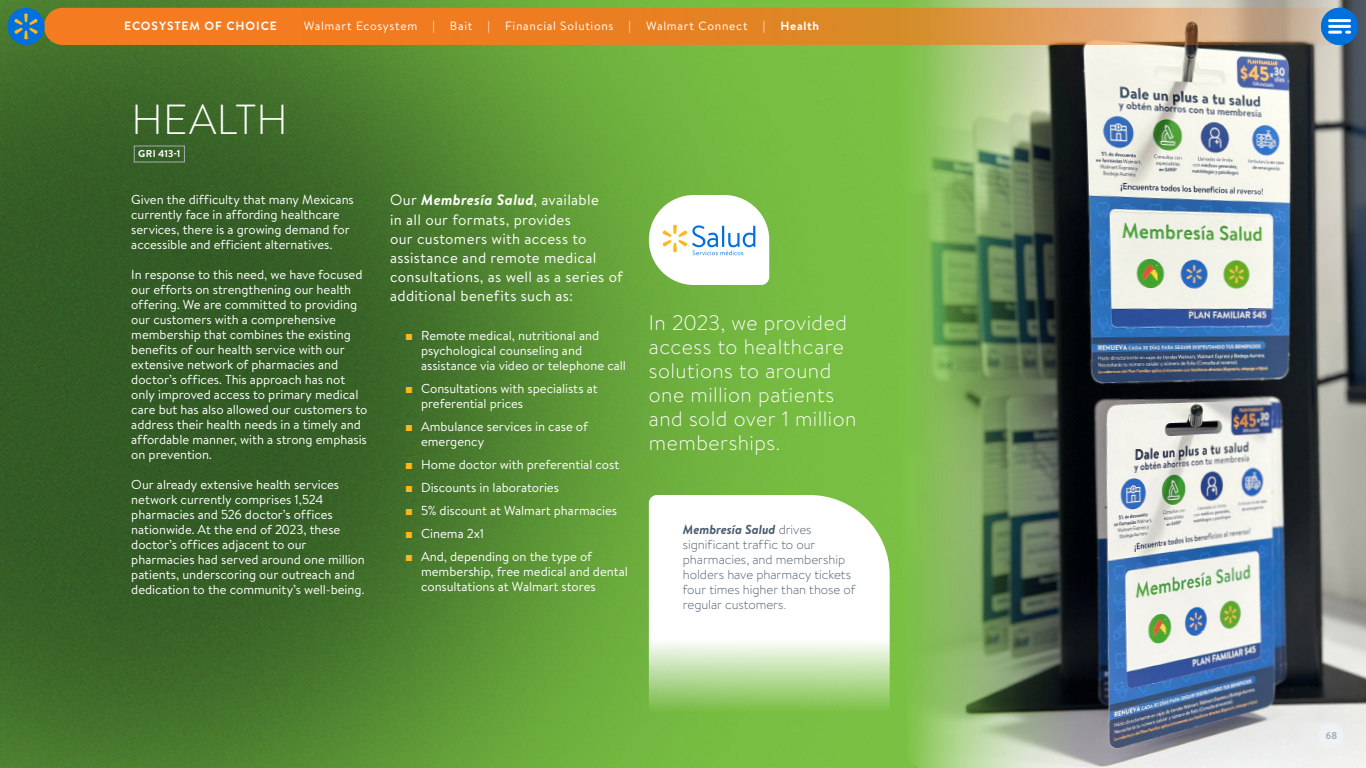
<style>
.page{position:relative;width:1366px;height:768px;background:#fff}
.page>*{position:absolute;margin:0;border:0;box-sizing:border-box;transform-origin:0 0}
.t1{font:300 42px "Bogle";letter-spacing:.005em;color:#fff}
.t2{font:300 21px/24px "Bogle";letter-spacing:.02em;color:#fff}
.t3{font:15px/19px "Bogle";letter-spacing:.02em;color:#fff}
.t4{font:13px/15px "Bogle";letter-spacing:-.005em;color:#fff}
.t5{font:300 13px/15px "Bogle";letter-spacing:-.005em;color:#4a5b6d}
.t6{font:12px "Bogle";letter-spacing:.055em;color:#fff}
.t7{font:700 12px "Bogle";letter-spacing:.075em;color:#fff}
.t8{font:700 10px "Bogle";letter-spacing:.015em;color:#fff}
.t9{font:700 10px "Bogle";color:#a4adb6}
.s1{font-weight:700;font-style:italic}
.s2{font-family:"Arial";font-weight:700;color:#fdb71a}
</style>
<div class="page">
<img style="left:0;top:0;width:1366px;height:768px">
<svg style="left:649px;top:495px;width:241px;height:225px"></svg>
<svg style="left:649px;top:195px;width:120px;height:90px"></svg>
<div style="left:1288px;top:723px;width:56px;height:25px;background:#eaeceb;border-radius:12px"></div>
<div style="left:1319px;top:723px;width:25px;height:25px;background:#eef2f4;border-radius:50%"></div>
<svg style="left:44px;top:8px;width:1312px;height:37px;background:#e38938"></svg>
<div style="left:1321px;top:8px;width:37px;height:37px;background:#0071dc;border-radius:50%"></div>
<hr style="left:1330px;top:19px;width:20px;height:3px;background:#fff">
<hr style="left:1330px;top:25px;width:20px;height:3px;background:#fff">
<svg style="left:1330px;top:31px;width:11px;height:3px"></svg>
<div style="left:7px;top:8px;width:38px;height:37px;background:#0071dc;border-radius:50%"></div>
<svg style="left:14px;top:13px;width:24px;height:26px"></svg>
<p class="t7" style="left:124px;top:17px;width:154px">ECOSYSTEM OF CHOICE</p>
<p class="t6" style="left:304px;top:17px;width:115px">Walmart Ecosystem</p>
<p class="t6" style="left:432px;top:17px;width:4px">|</p>
<p class="t6" style="left:450px;top:17px;width:24px">Bait</p>
<p class="t6" style="left:488px;top:17px;width:4px">|</p>
<p class="t6" style="left:505px;top:17px;width:110px">Financial Solutions</p>
<p class="t6" style="left:629px;top:17px;width:4px">|</p>
<p class="t6" style="left:646px;top:17px;width:103px">Walmart Connect</p>
<p class="t6" style="left:763px;top:17px;width:4px">|</p>
<p class="t7" style="left:780px;top:17px;width:40px">Health</p>
<h1 class="t1" style="left:132px;top:91px;width:158px">HEALTH</h1>
<p class="t8" style="left:138px;top:147px;width:44px">GRI 413-1</p>
<p class="t4" style="left:131px;top:192px;width:224px">Given the difficulty that many Mexicans currently face in affording healthcare services, there is a growing demand for accessible and efficient alternatives.</p>
<p class="t4" style="left:131px;top:267px;width:238px">In response to this need, we have focused our efforts on strengthening our health offering. We are committed to providing our customers with a comprehensive membership that combines the existing benefits of our health service with our extensive network of pharmacies and doctor’s offices. This approach has not only improved access to primary medical care but has also allowed our customers to address their health needs in a timely and affordable manner, with a strong emphasis on prevention.</p>
<p class="t4" style="left:131px;top:477px;width:235px">Our already extensive health services network currently comprises 1,524 pharmacies and 526 doctor’s offices nationwide. At the end of 2023, these doctor’s offices adjacent to our pharmacies had served around one million patients, underscoring our outreach and dedication to the community’s well-being.</p>
<p class="t3" style="left:390px;top:190px;width:234px">Our <span class="s1">Membresía Salud</span>, available<br>in all our formats, provides<br>our customers with access to assistance and remote medical consultations, as well as a series of additional benefits such as:</p>
<p class="t4" style="left:421px;top:328px;width:207px;text-indent:-16px"><span class="s2">■</span> Remote medical, nutritional and psychological counseling and assistance via video or telephone call</p>
<p class="t4" style="left:421px;top:381px;width:178px;text-indent:-16px"><span class="s2">■</span> Consultations with specialists at preferential prices</p>
<p class="t4" style="left:421px;top:419px;width:168px;text-indent:-16px"><span class="s2">■</span> Ambulance services in case of emergency</p>
<p class="t4" style="left:405px;top:457px;width:216px"><span class="s2">■</span> Home doctor with preferential cost</p>
<p class="t4" style="left:405px;top:480px;width:155px"><span class="s2">■</span> Discounts in laboratories</p>
<p class="t4" style="left:405px;top:503px;width:214px"><span class="s2">■</span> 5% discount at Walmart pharmacies</p>
<p class="t4" style="left:405px;top:526px;width:81px"><span class="s2">■</span> Cinema 2x1</p>
<p class="t4" style="left:421px;top:549px;width:208px;text-indent:-16px"><span class="s2">■</span> And, depending on the type of membership, free medical and dental consultations at Walmart stores</p>
<h2 class="t2" style="left:649px;top:310px;width:209px">In 2023, we provided access to healthcare solutions to around one million patients and sold over 1 million memberships.</h2>
<p class="t5" style="left:683px;top:522px;width:174px"><span class="s1">Membresía Salud</span> drives significant traffic to our pharmacies, and membership holders have pharmacy tickets four times higher than those of regular customers.</p>
<p class="t9" style="left:1326px;top:728px;width:13px">68</p>
</div>
